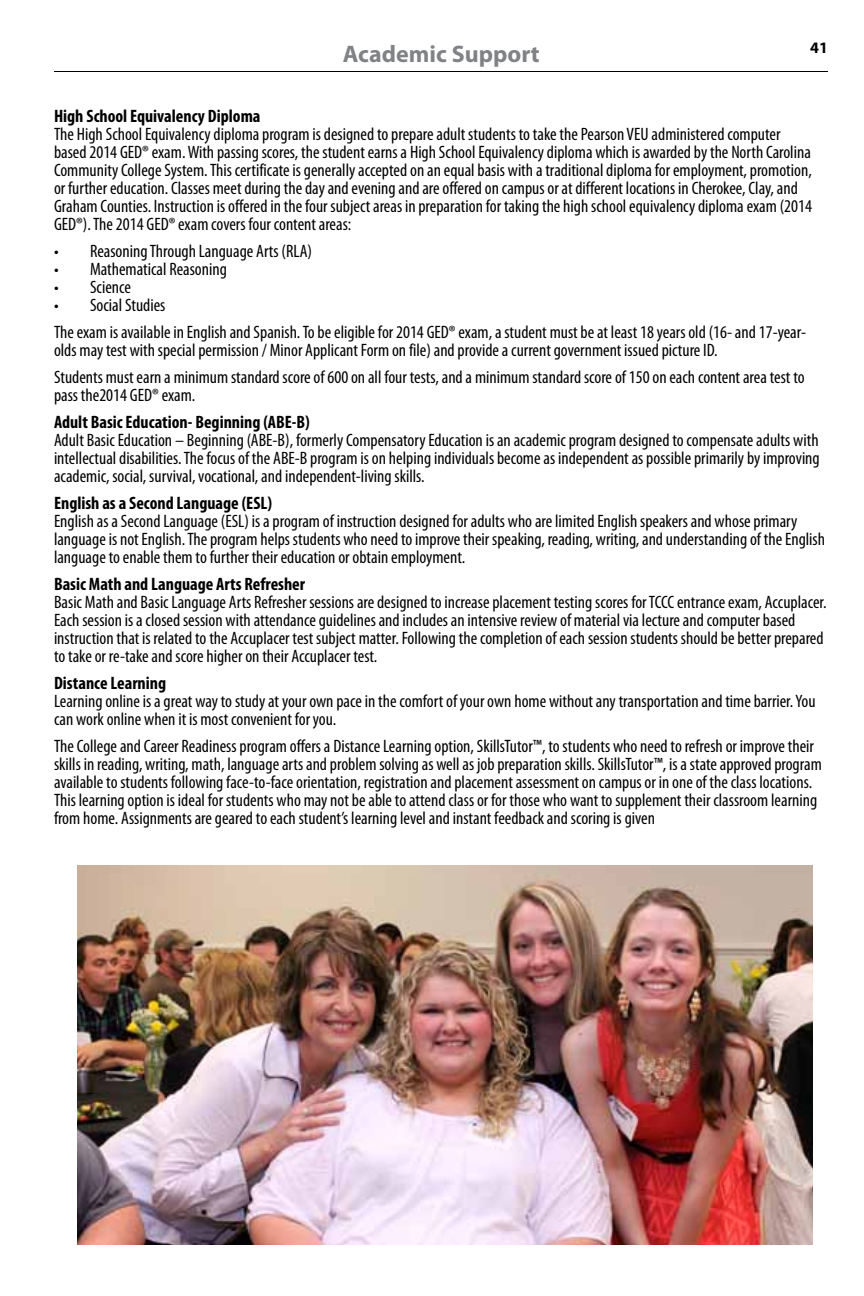
<style>
.page{position:relative;width:864px;height:1296px;background:#fff}
.page>*{position:absolute;margin:0;border:0;box-sizing:border-box;transform-origin:0 0}
.t1{font:700 24px "Myriad Pro";color:#808285}
.t2{font:condensed 18px/18px "Myriad Pro";color:#000}
.t3{font:700 condensed 18px "Myriad Pro";color:#000}
.t4{font:700 16px "Myriad Pro";color:#000}
</style>
<div class="page">
<hr style="left:54px;top:71px;width:774px;height:1px;background:#000">
<img style="left:77px;top:865px;width:736px;height:380px">
<h1 class="t1" style="left:343px;top:39px;width:198px">Academic Support</h1>
<p class="t4" style="left:810px;top:37px;width:19px">41</p>
<p class="t3" style="left:54px;top:104px;width:208px">High School Equivalency Diploma</p>
<p class="t2" style="left:54px;top:124px;width:760px">The High School Equivalency diploma program is designed to prepare adult students to take the Pearson VEU administered computer based 2014 GED® exam. With passing scores, the student earns a High School Equivalency diploma which is awarded by the North Carolina Community College System. This certificate is generally accepted on an equal basis with a traditional diploma for employment, promotion, or further education. Classes meet during the day and evening and are offered on campus or at different locations in Cherokee, Clay, and Graham Counties. Instruction is offered in the four subject areas in preparation for taking the high school equivalency diploma exam (2014<br>GED®). The 2014 GED® exam covers four content areas:</p>
<p class="t2" style="left:54px;top:241px;width:259px">• Reasoning Through Language Arts (RLA)</p>
<p class="t2" style="left:54px;top:259px;width:174px">• Mathematical Reasoning</p>
<p class="t2" style="left:54px;top:277px;width:79px">• Science</p>
<p class="t2" style="left:54px;top:291px;width:754px;line-height:27px">• Social Studies<br>The exam is available in English and Spanish. To be eligible for 2014 GED® exam, a student must be at least 18 years old (16- and 17-year-</p>
<p class="t2" style="left:54px;top:336px;width:752px;line-height:27px">olds may test with special permission / Minor Applicant Form on file) and provide a current government issued picture ID.<br>Students must earn a minimum standard score of 600 on all four tests, and a minimum standard score of 150 on each content area test to</p>
<p class="t2" style="left:54px;top:385px;width:143px">pass the2014 GED® exam.</p>
<p class="t3" style="left:54px;top:410px;width:257px">Adult Basic Education- Beginning (ABE-B)</p>
<p class="t2" style="left:54px;top:430px;width:767px;text-align:justify">Adult Basic Education – Beginning (ABE-B), formerly Compensatory Education is an academic program designed to compensate adults with intellectual disabilities. The focus of the ABE-B program is on helping individuals become as independent as possible primarily by improving academic, social, survival, vocational, and independent-living skills.</p>
<p class="t3" style="left:54px;top:491px;width:219px">English as a Second Language (ESL)</p>
<p class="t2" style="left:54px;top:511px;width:773px">English as a Second Language (ESL) is a program of instruction designed for adults who are limited English speakers and whose primary language is not English. The program helps students who need to improve their speaking, reading, writing, and understanding of the English language to enable them to further their education or obtain employment.</p>
<p class="t3" style="left:54px;top:572px;width:253px">Basic Math and Language Arts Refresher</p>
<p class="t2" style="left:54px;top:592px;width:774px">Basic Math and Basic Language Arts Refresher sessions are designed to increase placement testing scores for TCCC entrance exam, Accuplacer.<br>Each session is a closed session with attendance guidelines and includes an intensive review of material via lecture and computer based instruction that is related to the Accuplacer test subject matter. Following the completion of each session students should be better prepared to take or re-take and score higher on their Accuplacer test.</p>
<p class="t3" style="left:54px;top:671px;width:114px">Distance Learning</p>
<p class="t2" style="left:54px;top:691px;width:763px">Learning online is a great way to study at your own pace in the comfort of your own home without any transportation and time barrier. You can work online when it is most convenient for you.</p>
<p class="t2" style="left:54px;top:736px;width:769px">The College and Career Readiness program offers a Distance Learning option, SkillsTutor™, to students who need to refresh or improve their skills in reading, writing, math, language arts and problem solving as well as job preparation skills. SkillsTutor™, is a state approved program available to students following face-to-face orientation, registration and placement assessment on campus or in one of the class locations.<br>This learning option is ideal for students who may not be able to attend class or for those who want to supplement their classroom learning from home. Assignments are geared to each student’s learning level and instant feedback and scoring is given</p>
</div>
